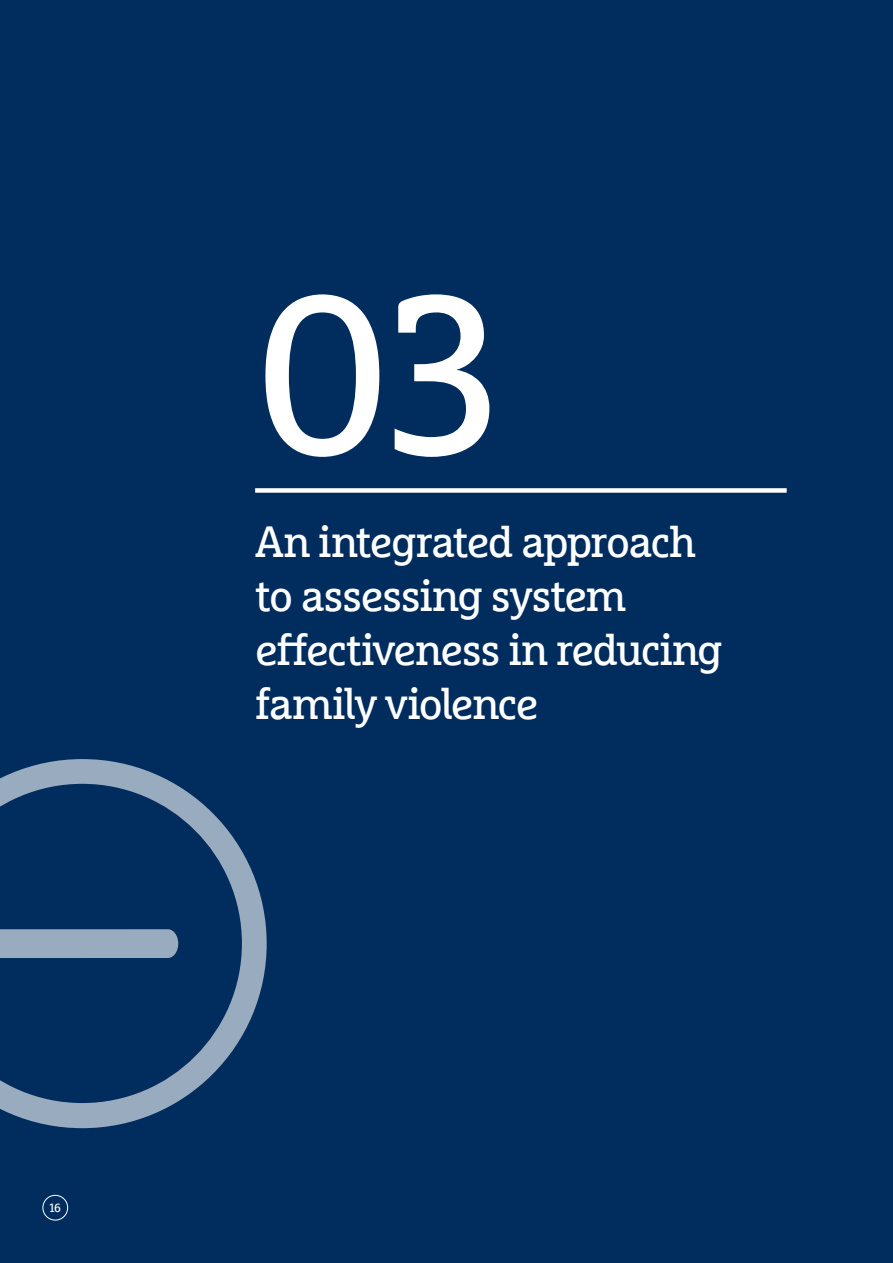
<style>
.page{position:relative;width:893px;height:1263px;background:#002d5e}
.page>*{position:absolute;margin:0;border:0;box-sizing:border-box;transform-origin:0 0}
.Divider_Number_white{font:225px "Marselis Slab Maori";color:#fff}
.Divider_Title{font:43.5px/54px "Marselis Slab Maori";letter-spacing:-.04em;color:#fff}
.t1{font:12px "Marselis Slab Maori";color:#fff}
</style>
<div class="page">
<div style="left:255px;top:488px;width:532px;height:5px;background:#fff"></div>
<svg style="left:0;top:759px;width:267px;height:369px"></svg>
<div style="left:0;top:929px;width:178px;height:29px;background:#99abbe"></div>
<div style="left:43px;top:1195px;width:25px;height:25px;border:1px solid #fff;border-radius:50%"></div>
<p class="t1" style="left:50px;top:1200px;width:13px">16</p>
<p class="Divider_Number_white" style="left:255px;top:239px;width:249px">03</p>
<p class="Divider_Title" style="left:255px;top:514px;width:469px">An integrated approach to assessing system effectiveness in reducing family violence</p>
</div>
